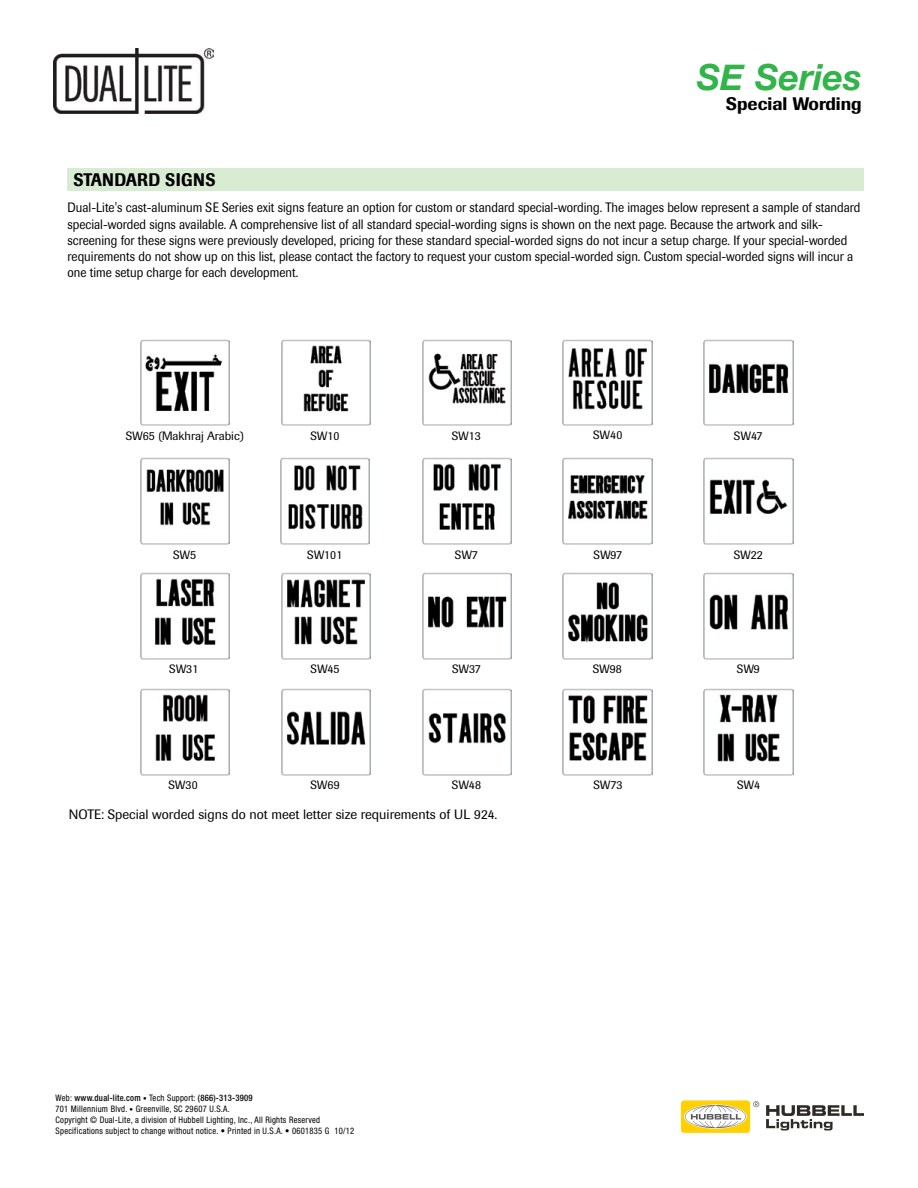
<style>
.page{position:relative;width:918px;height:1188px;background:#fff}
.page>*{position:absolute;margin:0;border:0;box-sizing:border-box;transform-origin:0 0}
.t1{font:italic 700 36px "Helvetica Neue";color:#33b44a}
.t2{font:500 18px "Imago";color:#000}
.t3{font:500 18px "Imago";letter-spacing:.02em;color:#000;scale:.9 1}
.t4{font:13.5px/16.2px "Imago";color:#000;scale:.9 1}
.t5{font:13.5px "Imago";color:#000}
.t6{font:12px "Imago";color:#000}
.t7{font:condensed 9px/10.8px "Helvetica Neue";letter-spacing:.03em;color:#000;scale:.95 1}
.t8{font:500 condensed 9px "Helvetica Neue LT Std";letter-spacing:.03em;color:#000;scale:.95 1}
.s1{font-family:"Helvetica Neue";font-weight:400}
.s2{font-family:"Helvetica Neue";font-weight:400;font-size:7.5px}
.s3{font-size:7.5px}
</style>
<div class="page">
<div style="left:68px;top:168px;width:796px;height:22px;background:#d8ecd4"></div>
<img style="left:140px;top:339px;width:89px;height:87px">
<img style="left:281px;top:339px;width:89px;height:87px">
<img style="left:422px;top:339px;width:89px;height:87px">
<img style="left:563px;top:339px;width:89px;height:87px">
<img style="left:704px;top:339px;width:89px;height:87px">
<img style="left:140px;top:457px;width:89px;height:87px">
<img style="left:280px;top:457px;width:90px;height:87px">
<img style="left:422px;top:457px;width:89px;height:87px">
<img style="left:563px;top:457px;width:89px;height:87px">
<img style="left:704px;top:457px;width:89px;height:87px">
<img style="left:140px;top:573px;width:89px;height:87px">
<img style="left:281px;top:573px;width:89px;height:87px">
<img style="left:422px;top:573px;width:89px;height:87px">
<img style="left:563px;top:573px;width:89px;height:87px">
<img style="left:704px;top:573px;width:89px;height:87px">
<img style="left:140px;top:688px;width:89px;height:87px">
<img style="left:281px;top:688px;width:89px;height:87px">
<img style="left:422px;top:688px;width:89px;height:87px">
<img style="left:563px;top:688px;width:89px;height:87px">
<img style="left:704px;top:688px;width:89px;height:87px">
<svg style="left:681px;top:1100px;width:78px;height:33px"></svg>
<svg style="left:766px;top:1105px;width:98px;height:25px"></svg>
<img style="left:53px;top:48px;width:160px;height:65px">
<h2 class="t3" style="left:74px;top:169px;width:159px">STANDARD SIGNS</h2>
<h1 class="t1" style="left:697px;top:49px;width:167px">SE Series</h1>
<h2 class="t2" style="left:726px;top:93px;width:137px">Special Wording</h2>
<p class="t4" style="left:68px;top:200px;width:883px">Dual-Lite's cast-aluminum SE Series exit signs feature an option for custom or standard special-wording. The images below represent a sample of standard special-worded signs available. A comprehensive list of all standard special-wording signs is shown on the next page. Because the artwork and silk&shy;screening for these signs were previously developed, pricing for these standard special-worded signs do not incur a setup charge. If your special-worded requirements do not show up on this list, please contact the factory to request your custom special-worded sign. Custom special-worded signs will incur a one time setup charge for each development.</p>
<p class="t6" style="left:126px;top:429px;width:119px">SW65 (Makhraj Arabic)</p>
<p class="t6" style="left:311px;top:429px;width:31px">SW10</p>
<p class="t6" style="left:452px;top:429px;width:31px">SW13</p>
<p class="t6" style="left:593px;top:428px;width:31px">SW40</p>
<p class="t6" style="left:734px;top:429px;width:30px">SW47</p>
<p class="t6" style="left:173px;top:548px;width:25px">SW5</p>
<p class="t6" style="left:307px;top:548px;width:37px">SW101</p>
<p class="t6" style="left:455px;top:548px;width:25px">SW7</p>
<p class="t6" style="left:594px;top:548px;width:30px">SW97</p>
<p class="t6" style="left:734px;top:548px;width:31px">SW22</p>
<p class="t6" style="left:169px;top:662px;width:31px">SW31</p>
<p class="t6" style="left:311px;top:662px;width:31px">SW45</p>
<p class="t6" style="left:452px;top:662px;width:30px">SW37</p>
<p class="t6" style="left:593px;top:662px;width:31px">SW98</p>
<p class="t6" style="left:737px;top:662px;width:25px">SW9</p>
<p class="t6" style="left:168px;top:777px;width:31px">SW30</p>
<p class="t6" style="left:310px;top:778px;width:31px">SW69</p>
<p class="t6" style="left:452px;top:778px;width:31px">SW48</p>
<p class="t6" style="left:593px;top:778px;width:31px">SW73</p>
<p class="t6" style="left:737px;top:778px;width:25px">SW4</p>
<p class="t5" style="left:69px;top:807px;width:430px">NOTE: Special worded signs do not meet letter size requirements of UL 924.</p>
<p class="t8" style="left:56px;top:1093px;width:209px"><span class="s1">Web:</span> www.dual-lite.com <span class="s2">•</span> <span class="s1">Tech Support:</span> (866)-313-3909</p>
<p class="t7" style="left:56px;top:1103px;width:316px">701 Millennium Blvd. <span class="s3">•</span> Greenville, SC 29607 U.S.A.<br>Copyright © Dual-Lite, a division of Hubbell Lighting, Inc., All Rights Reserved<br>Specifications subject to change without notice. • Printed in U.S.A. • 0601835 G 10/12</p>
</div>
